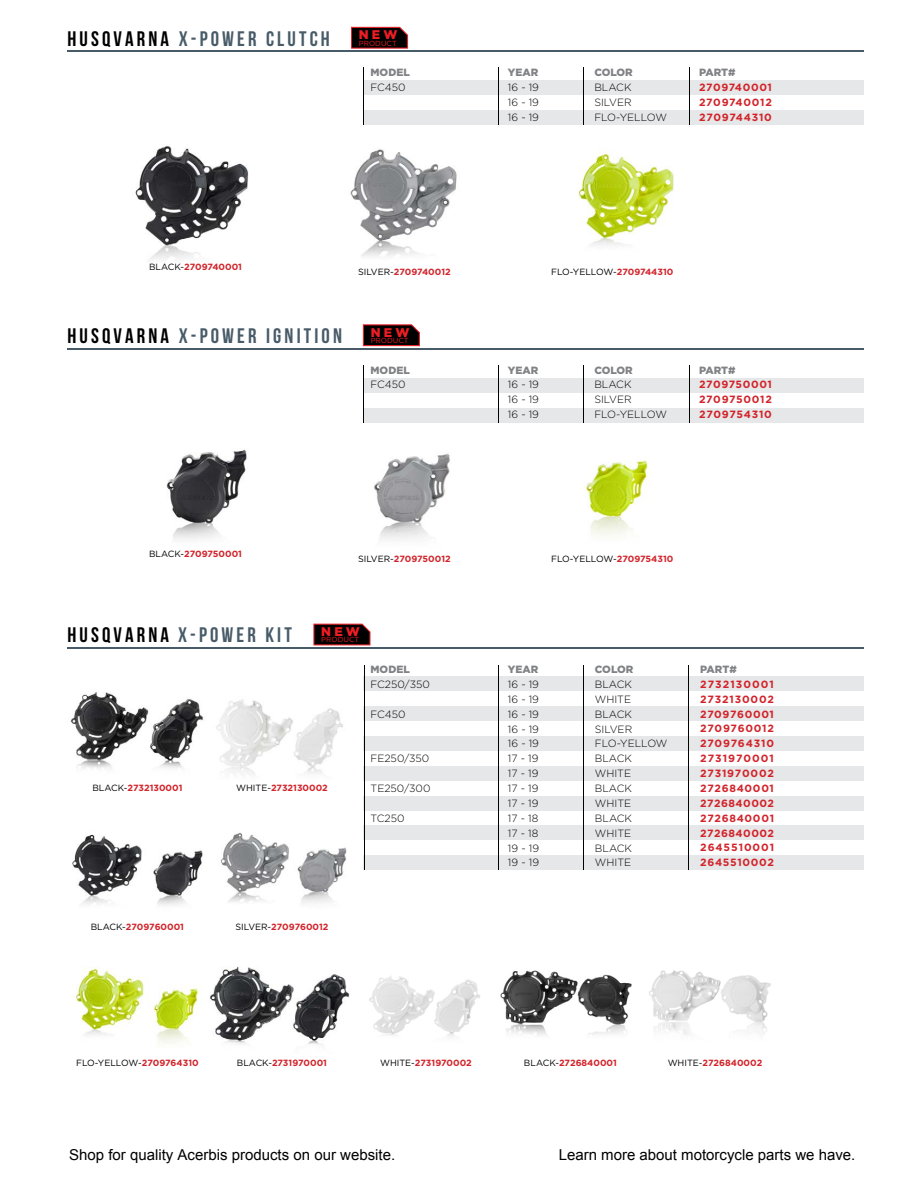
<style>
.page{position:relative;width:918px;height:1188px;background:#fff}
.page>*{position:absolute;margin:0;border:0;box-sizing:border-box;transform-origin:0 0}
.t1{font:21px "Bebas Neue";letter-spacing:.15em;color:#485b68}
.t2{font:15px "Arial";color:#000}
.t3{font:900 12.6px "Gotham";letter-spacing:.25em;color:#ed1d24}
.t4{font:300 10.5px "Gotham";color:#000}
.t5{font:700 10.5px "Gotham";letter-spacing:.065em;color:#d2232a}
.t6{font:900 10.5px "Gotham";color:#808285}
.t7{font:300 10.5px "Gotham";letter-spacing:-.02em;color:#000}
.t8{font:700 10.5px "Gotham";letter-spacing:.045em;color:#d2232a}
.t9{font:700 10.5px "Gotham";letter-spacing:.105em;color:#d2232a}
.t10{font:700 10.5px "Gotham";letter-spacing:.095em;color:#d2232a}
.t11{font:700 10.5px "Gotham";letter-spacing:.085em;color:#d2232a}
.t12{font:700 9px "Gotham";color:#d2232a}
.t13{font:9px "Gotham";color:#000}
.t14{font:7.35px "Gotham";color:#ed1d24}
.s1{color:#000}
.s2{font-weight:400;color:#000}
.s3{font-weight:700;color:#d2232a}
</style>
<div class="page">
<div style="left:364px;top:676px;width:500px;height:15px;background:#e6e7e8"></div>
<div style="left:364px;top:825px;width:500px;height:15px;background:#e6e7e8"></div>
<div style="left:364px;top:706px;width:500px;height:15px;background:#e6e7e8"></div>
<div style="left:364px;top:855px;width:500px;height:15px;background:#e6e7e8"></div>
<div style="left:364px;top:766px;width:500px;height:15px;background:#e6e7e8"></div>
<div style="left:364px;top:736px;width:500px;height:15px;background:#e6e7e8"></div>
<div style="left:364px;top:796px;width:500px;height:14px;background:#e6e7e8"></div>
<hr style="left:498px;top:665px;width:1px;height:205px;background:#000">
<hr style="left:364px;top:665px;width:1px;height:205px;background:#000">
<hr style="left:688px;top:665px;width:1px;height:205px;background:#000">
<hr style="left:584px;top:665px;width:1px;height:205px;background:#000">
<div style="left:364px;top:80px;width:500px;height:15px;background:#e6e7e8"></div>
<div style="left:364px;top:110px;width:500px;height:15px;background:#e6e7e8"></div>
<hr style="left:498px;top:68px;width:1px;height:57px;background:#000">
<hr style="left:364px;top:68px;width:1px;height:57px;background:#000">
<hr style="left:689px;top:68px;width:1px;height:57px;background:#000">
<hr style="left:584px;top:68px;width:1px;height:57px;background:#000">
<div style="left:364px;top:378px;width:500px;height:15px;background:#e6e7e8"></div>
<div style="left:364px;top:408px;width:500px;height:14px;background:#e6e7e8"></div>
<hr style="left:498px;top:365px;width:1px;height:57px;background:#000">
<hr style="left:364px;top:365px;width:1px;height:57px;background:#000">
<hr style="left:689px;top:365px;width:1px;height:57px;background:#000">
<hr style="left:584px;top:365px;width:1px;height:57px;background:#000">
<img style="left:578px;top:153px;width:96px;height:92px">
<img style="left:586px;top:460px;width:62px;height:76px">
<img style="left:350px;top:149px;width:107px;height:108px">
<img style="left:374px;top:453px;width:76px;height:86px">
<img style="left:135px;top:146px;width:114px;height:115px">
<img style="left:166px;top:449px;width:81px;height:90px">
<img style="left:70px;top:692px;width:273px;height:83px">
<img style="left:72px;top:832px;width:275px;height:73px">
<img style="left:75px;top:967px;width:125px;height:76px">
<img style="left:369px;top:976px;width:111px;height:60px">
<img style="left:649px;top:970px;width:122px;height:65px">
<img style="left:210px;top:966px;width:140px;height:79px">
<img style="left:500px;top:970px;width:132px;height:65px">
<svg style="left:351px;top:27px;width:57px;height:22px"></svg>
<svg style="left:363px;top:324px;width:57px;height:22px"></svg>
<svg style="left:313px;top:624px;width:57px;height:21px"></svg>
<hr style="left:68px;top:50px;width:796px;height:2px;background:#485b68">
<hr style="left:68px;top:647px;width:796px;height:2px;background:#485b68">
<hr style="left:68px;top:348px;width:796px;height:1px;background:#485b68">
<h1 class="t1" style="left:68px;top:27px;width:264px"><span class="s1">HUSQVARNA</span> X-POWER CLUTCH</h1>
<p class="t3" style="left:359px;top:28px;width:40px">NEW</p>
<p class="t14" style="left:359px;top:38px;width:39px">PRODUCT</p>
<p class="t6" style="left:370px;top:66px;width:41px">MODEL</p>
<p class="t6" style="left:508px;top:66px;width:32px">YEAR</p>
<p class="t6" style="left:594px;top:66px;width:40px">COLOR</p>
<p class="t6" style="left:699px;top:66px;width:38px">PART#</p>
<p class="t4" style="left:370px;top:81px;width:37px">FC450</p>
<p class="t4" style="left:508px;top:81px;width:33px">16 - 19</p>
<p class="t4" style="left:594px;top:81px;width:39px">BLACK</p>
<p class="t5" style="left:699px;top:81px;width:74px">2709740001</p>
<p class="t4" style="left:508px;top:96px;width:33px">16 - 19</p>
<p class="t4" style="left:594px;top:96px;width:39px">SILVER</p>
<p class="t5" style="left:699px;top:96px;width:74px">2709740012</p>
<p class="t4" style="left:508px;top:111px;width:33px">16 - 19</p>
<p class="t7" style="left:594px;top:111px;width:74px">FLO-YELLOW</p>
<p class="t5" style="left:699px;top:111px;width:74px">2709744310</p>
<p class="t12" style="left:149px;top:261px;width:95px"><span class="s2">BLACK-</span>2709740001</p>
<p class="t12" style="left:358px;top:267px;width:94px"><span class="s2">SILVER-</span>2709740012</p>
<p class="t13" style="left:551px;top:266px;width:124px">FLO-YELLOW-<span class="s3">2709744310</span></p>
<h1 class="t1" style="left:68px;top:324px;width:276px"><span class="s1">HUSQVARNA</span> X-POWER IGNITION</h1>
<p class="t3" style="left:371px;top:325px;width:40px">NEW</p>
<p class="t14" style="left:371px;top:336px;width:39px">PRODUCT</p>
<p class="t6" style="left:370px;top:364px;width:41px">MODEL</p>
<p class="t6" style="left:508px;top:364px;width:32px">YEAR</p>
<p class="t6" style="left:594px;top:364px;width:40px">COLOR</p>
<p class="t6" style="left:699px;top:364px;width:38px">PART#</p>
<p class="t4" style="left:370px;top:379px;width:37px">FC450</p>
<p class="t4" style="left:508px;top:379px;width:33px">16 - 19</p>
<p class="t4" style="left:594px;top:379px;width:39px">BLACK</p>
<p class="t5" style="left:699px;top:379px;width:74px">2709750001</p>
<p class="t4" style="left:508px;top:394px;width:33px">16 - 19</p>
<p class="t4" style="left:594px;top:394px;width:39px">SILVER</p>
<p class="t5" style="left:699px;top:393px;width:74px">2709750012</p>
<p class="t4" style="left:508px;top:409px;width:33px">16 - 19</p>
<p class="t7" style="left:594px;top:409px;width:74px">FLO-YELLOW</p>
<p class="t5" style="left:699px;top:408px;width:74px">2709754310</p>
<p class="t12" style="left:149px;top:548px;width:95px"><span class="s2">BLACK-</span>2709750001</p>
<p class="t12" style="left:358px;top:554px;width:94px"><span class="s2">SILVER-</span>2709750012</p>
<p class="t13" style="left:551px;top:553px;width:124px">FLO-YELLOW-<span class="s3">2709754310</span></p>
<h1 class="t1" style="left:68px;top:624px;width:226px"><span class="s1">HUSQVARNA</span> X-POWER KIT</h1>
<p class="t3" style="left:321px;top:624px;width:40px">NEW</p>
<p class="t14" style="left:321px;top:635px;width:39px">PRODUCT</p>
<p class="t12" style="left:92px;top:783px;width:92px"><span class="s2">BLACK-</span>2732130001</p>
<p class="t12" style="left:236px;top:783px;width:93px"><span class="s2">WHITE-</span>2732130002</p>
<p class="t6" style="left:370px;top:663px;width:41px">MODEL</p>
<p class="t6" style="left:508px;top:663px;width:32px">YEAR</p>
<p class="t6" style="left:595px;top:663px;width:40px">COLOR</p>
<p class="t6" style="left:700px;top:663px;width:38px">PART#</p>
<p class="t4" style="left:371px;top:678px;width:61px">FC250/350</p>
<p class="t4" style="left:508px;top:678px;width:33px">16 - 19</p>
<p class="t4" style="left:595px;top:678px;width:39px">BLACK</p>
<p class="t9" style="left:700px;top:678px;width:75px">2732130001</p>
<p class="t4" style="left:508px;top:693px;width:33px">16 - 19</p>
<p class="t4" style="left:595px;top:693px;width:38px">WHITE</p>
<p class="t5" style="left:700px;top:693px;width:75px">2732130002</p>
<p class="t4" style="left:371px;top:708px;width:37px">FC450</p>
<p class="t4" style="left:508px;top:708px;width:33px">16 - 19</p>
<p class="t4" style="left:595px;top:708px;width:39px">BLACK</p>
<p class="t5" style="left:700px;top:708px;width:75px">2709760001</p>
<p class="t4" style="left:508px;top:723px;width:33px">16 - 19</p>
<p class="t4" style="left:595px;top:723px;width:39px">SILVER</p>
<p class="t5" style="left:700px;top:723px;width:75px">2709760012</p>
<p class="t4" style="left:508px;top:738px;width:33px">16 - 19</p>
<p class="t7" style="left:595px;top:738px;width:74px">FLO-YELLOW</p>
<p class="t5" style="left:700px;top:738px;width:75px">2709764310</p>
<p class="t4" style="left:371px;top:753px;width:60px">FE250/350</p>
<p class="t4" style="left:508px;top:753px;width:32px">17 - 19</p>
<p class="t4" style="left:595px;top:753px;width:39px">BLACK</p>
<p class="t10" style="left:700px;top:752px;width:75px">2731970001</p>
<p class="t4" style="left:508px;top:768px;width:32px">17 - 19</p>
<p class="t4" style="left:595px;top:768px;width:38px">WHITE</p>
<p class="t5" style="left:700px;top:767px;width:75px">2731970002</p>
<p class="t4" style="left:371px;top:783px;width:61px">TE250/300</p>
<p class="t4" style="left:508px;top:783px;width:32px">17 - 19</p>
<p class="t4" style="left:595px;top:783px;width:39px">BLACK</p>
<p class="t5" style="left:700px;top:782px;width:75px">2726840001</p>
<p class="t4" style="left:508px;top:798px;width:32px">17 - 19</p>
<p class="t4" style="left:595px;top:798px;width:38px">WHITE</p>
<p class="t8" style="left:700px;top:797px;width:75px">2726840002</p>
<p class="t4" style="left:371px;top:812px;width:35px">TC250</p>
<p class="t4" style="left:508px;top:812px;width:32px">17 - 18</p>
<p class="t4" style="left:595px;top:812px;width:39px">BLACK</p>
<p class="t5" style="left:700px;top:812px;width:75px">2726840001</p>
<p class="t4" style="left:508px;top:827px;width:32px">17 - 18</p>
<p class="t4" style="left:595px;top:827px;width:38px">WHITE</p>
<p class="t8" style="left:700px;top:827px;width:75px">2726840002</p>
<p class="t4" style="left:508px;top:842px;width:33px">19 - 19</p>
<p class="t4" style="left:595px;top:842px;width:39px">BLACK</p>
<p class="t11" style="left:700px;top:842px;width:75px">2645510001</p>
<p class="t4" style="left:508px;top:857px;width:33px">19 - 19</p>
<p class="t4" style="left:595px;top:857px;width:38px">WHITE</p>
<p class="t5" style="left:700px;top:857px;width:75px">2645510002</p>
<p class="t12" style="left:91px;top:921px;width:95px"><span class="s2">BLACK-</span>2709760001</p>
<p class="t12" style="left:235px;top:921px;width:95px"><span class="s2">SILVER-</span>2709760012</p>
<p class="t13" style="left:76px;top:1057px;width:124px">FLO-YELLOW-<span class="s3">2709764310</span></p>
<p class="t12" style="left:380px;top:1058px;width:93px"><span class="s2">WHITE-</span>2731970002</p>
<p class="t12" style="left:668px;top:1058px;width:96px"><span class="s2">WHITE-</span>2726840002</p>
<p class="t12" style="left:237px;top:1058px;width:92px"><span class="s2">BLACK-</span>2731970001</p>
<p class="t12" style="left:524px;top:1058px;width:95px"><span class="s2">BLACK-</span>2726840001</p>
<h2 class="t2" style="left:69px;top:1145px;width:327px">Shop for quality Acerbis products on our website.</h2>
<h2 class="t2" style="left:559px;top:1145px;width:298px">Learn more about motorcycle parts we have.</h2>
</div>
